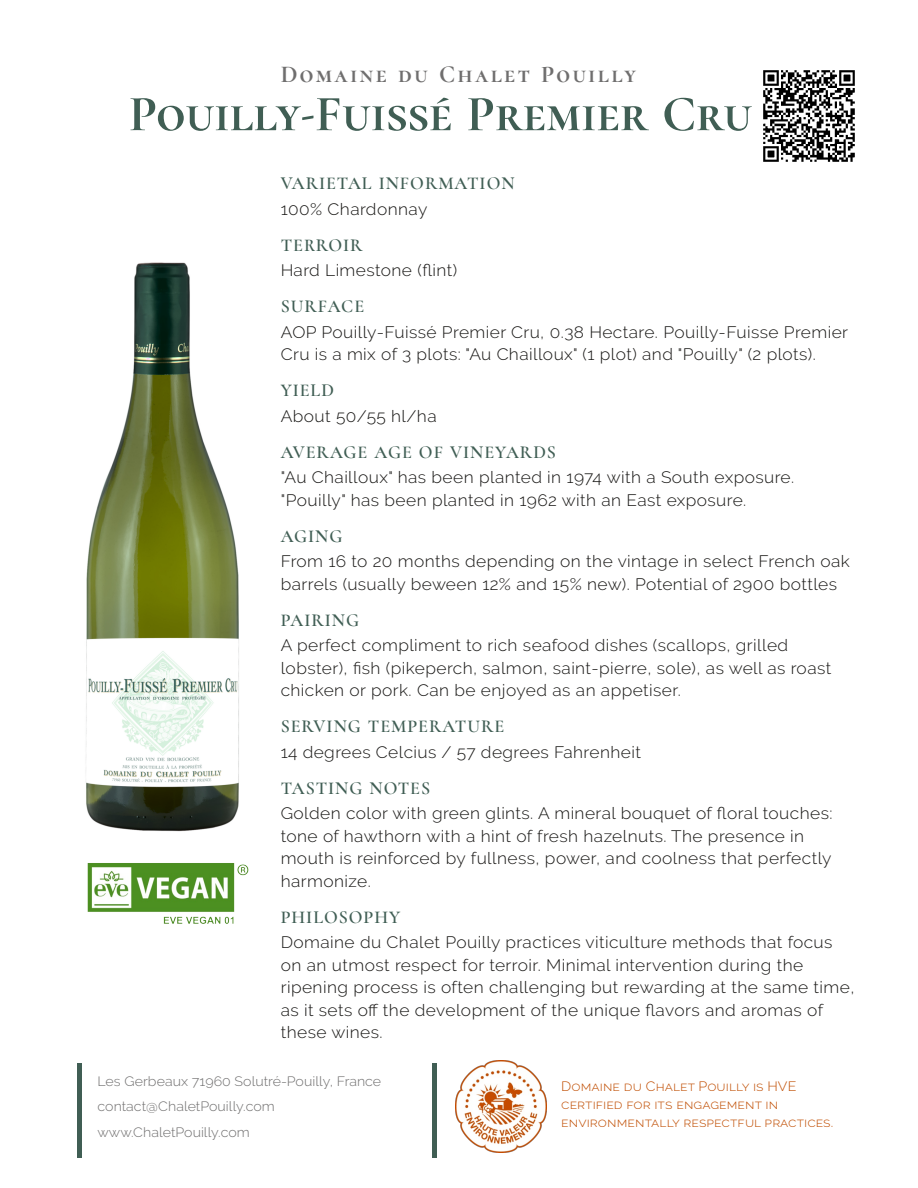
<style>
.page{position:relative;width:918px;height:1188px;background:#fff}
.page>*{position:absolute;margin:0;border:0;box-sizing:border-box;transform-origin:0 0}
.t1{font:700 51px "Cormorant SC";color:#405e54}
.t2{font:700 24px "Cormorant SC";letter-spacing:.095em;color:#6f6e6e}
.t3{font:600 18px "Cormorant SC";letter-spacing:.055em;color:#405e54}
.t4{font:300 16.5px/22.5px "Raleway";letter-spacing:.025em;color:#181715;scale:1.05 1}
.t5{font:300 13.5px/18px "Raleway";letter-spacing:.005em;color:#c04d00;scale:1.05 1}
.t6{font:300 13.5px/25.5px "Raleway";letter-spacing:.005em;color:#6f6e6e;scale:1.05 1}
</style>
<div class="page">
<img style="left:86px;top:262px;width:153px;height:570px">
<img style="left:763px;top:70px;width:92px;height:92px">
<img style="left:87px;top:863px;width:161px;height:61px">
<img style="left:455px;top:1061px;width:92px;height:91px">
<hr style="left:433px;top:1063px;width:4px;height:95px;background:#405e54">
<div style="left:77px;top:1063px;width:5px;height:95px;background:#405e54"></div>
<h2 class="t2" style="left:281px;top:60px;width:357px">Domaine du Chalet Pouilly</h2>
<h1 class="t1" style="left:129px;top:83px;width:625px">Pouilly-Fuissé Premier Cru</h1>
<p class="t3" style="left:281px;top:173px;width:235px">VARIETAL INFORMATION</p>
<p class="t4" style="left:281px;top:198px;width:141px">100% Chardonnay</p>
<p class="t3" style="left:281px;top:234px;width:83px">TERROIR</p>
<p class="t4" style="left:281px;top:259px;width:169px">Hard Limestone (flint)</p>
<p class="t3" style="left:281px;top:296px;width:85px">SURFACE</p>
<p class="t4" style="left:281px;top:321px;width:542px">AOP Pouilly-Fuissé Premier Cru, 0.38 Hectare. Pouilly-Fuisse Premier<br>Cru is a mix of 3 plots: "Au Chailloux" (1 plot) and "Pouilly" (2 plots).</p>
<p class="t3" style="left:281px;top:380px;width:55px">YIELD</p>
<p class="t4" style="left:281px;top:405px;width:150px">About 50/55 hl/ha</p>
<p class="t3" style="left:281px;top:441px;width:277px">AVERAGE AGE OF VINEYARDS</p>
<p class="t4" style="left:281px;top:466px;width:491px">"Au Chailloux" has been planted in 1974 with a South exposure. "Pouilly" has been planted in 1962 with an East exposure.</p>
<p class="t3" style="left:281px;top:525px;width:63px">AGING</p>
<p class="t4" style="left:281px;top:550px;width:544px">From 16 to 20 months depending on the vintage in select French oak barrels (usually beween 12% and 15% new). Potential of 2900 bottles</p>
<p class="t3" style="left:281px;top:609px;width:80px">PAIRING</p>
<p class="t4" style="left:281px;top:634px;width:526px">A perfect compliment to rich seafood dishes (scallops, grilled lobster), fish (pikeperch, salmon, saint-pierre, sole), as well as roast chicken or pork. Can be enjoyed as an appetiser.</p>
<p class="t3" style="left:281px;top:716px;width:225px">SERVING TEMPERATURE</p>
<p class="t4" style="left:281px;top:741px;width:345px">14 degrees Celcius / 57 degrees Fahrenheit</p>
<p class="t3" style="left:281px;top:777px;width:151px">TASTING NOTES</p>
<p class="t4" style="left:281px;top:802px;width:527px">Golden color with green glints. A mineral bouquet of floral touches: tone of hawthorn with a hint of fresh hazelnuts. The presence in mouth is reinforced by fullness, power, and coolness that perfectly harmonize.</p>
<p class="t3" style="left:281px;top:906px;width:121px">PHILOSOPHY</p>
<p class="t4" style="left:281px;top:931px;width:548px">Domaine du Chalet Pouilly practices viticulture methods that focus on an utmost respect for terroir. Minimal intervention during the ripening process is often challenging but rewarding at the same time, as it sets off the development of the unique flavors and aromas of these wines.</p>
<p class="t6" style="left:98px;top:1068px;width:272px">Les Gerbeaux 71960 Solutré-Pouilly, France contact@ChaletPouilly.com www.ChaletPouilly.com</p>
<p class="t5" style="left:561px;top:1077px;width:261px">Domaine du Chalet Pouilly is HVE certified for its engagement in environmentally respectful practices.</p>
</div>
